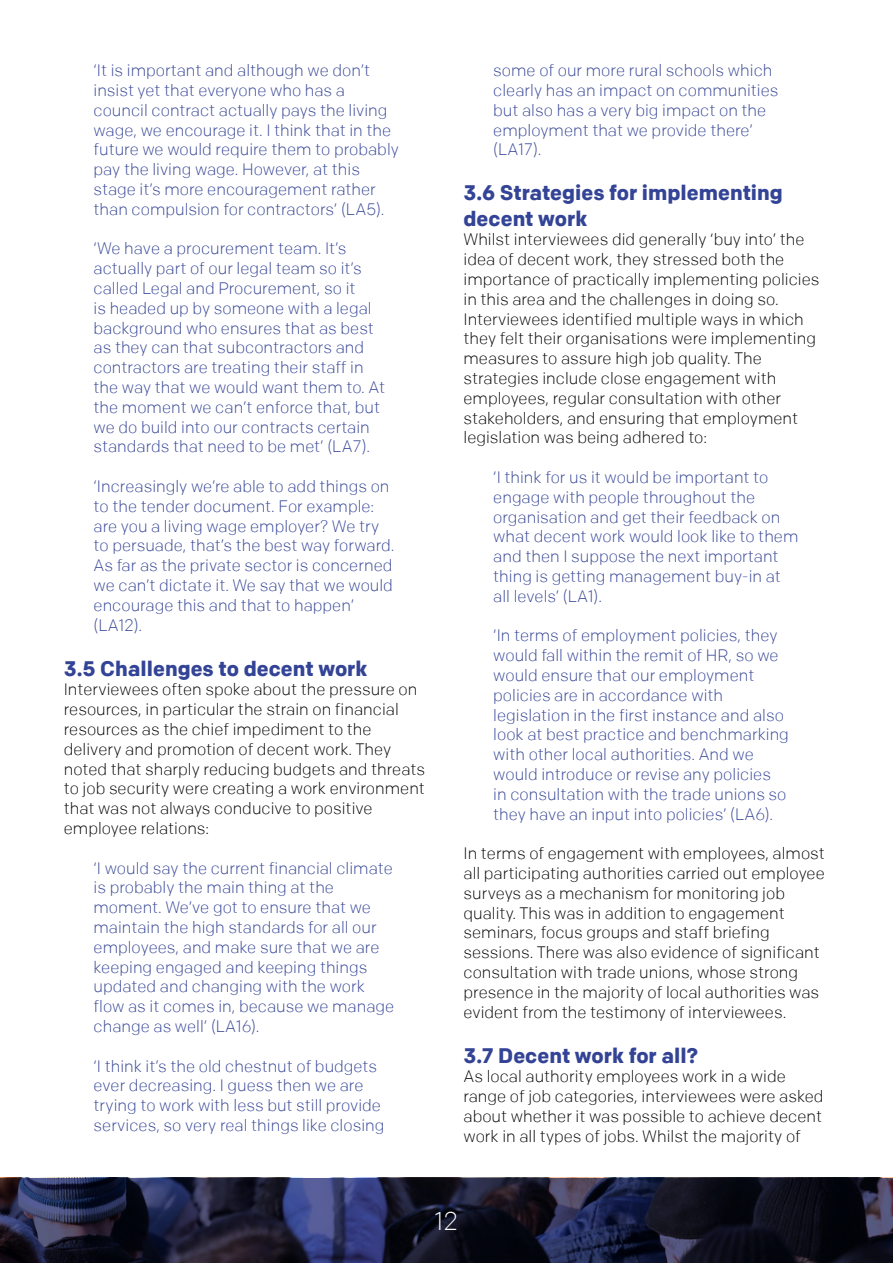
<style>
.page{position:relative;width:893px;height:1263px;background:#fff}
.page>*{position:absolute;margin:0;border:0;box-sizing:border-box;transform-origin:0 0}
.t1{font:300 25.5px "Chrono Web";color:#fff}
.t2{font:700 21px/25.2px "Chrono Web";color:#334395}
.t3{font:300 16.5px/19.8px "Chrono Web";color:#334395}
.t4{font:300 16.5px/19.8px "Chrono Web";color:#000}
</style>
<div class="page">
<svg style="left:0;top:1178px;width:893px;height:85px;background:#1b1d35"></svg>
<p class="t3" style="left:94px;top:61px;width:307px">‘It is important and although we don’t insist yet that everyone who has a council contract actually pays the living wage, we encourage it. I think that in the future we would require them to probably pay the living wage. However, at this stage it’s more encouragement rather than compulsion for contractors’ (LA5).</p>
<p class="t3" style="left:94px;top:239px;width:293px">‘We have a procurement team. It’s actually part of our legal team so it’s called Legal and Procurement, so it<br>is headed up by someone with a legal background who ensures that as best as they can that subcontractors and contractors are treating their staff in the way that we would want them to. At the moment we can’t enforce that, but we do build into our contracts certain standards that need to be met’ (LA7).</p>
<p class="t3" style="left:94px;top:476px;width:302px">‘Increasingly we’re able to add things on to the tender document. For example: are you a living wage employer? We try to persuade, that’s the best way forward.<br>As far as the private sector is concerned we can’t dictate it. We say that we would encourage this and that to happen’ (LA12).</p>
<p class="t2" style="left:64px;top:655px;width:305px">3.5 Challenges to decent work</p>
<p class="t4" style="left:64px;top:680px;width:363px">Interviewees often spoke about the pressure on resources, in particular the strain on financial resources as the chief impediment to the delivery and promotion of decent work. They noted that sharply reducing budgets and threats to job security were creating a work environment that was not always conducive to positive employee relations:</p>
<p class="t3" style="left:94px;top:858px;width:302px">‘I would say the current financial climate is probably the main thing at the moment. We’ve got to ensure that we maintain the high standards for all our employees, and make sure that we are keeping engaged and keeping things updated and changing with the work flow as it comes in, because we manage change as well’ (LA16).</p>
<p class="t3" style="left:94px;top:1056px;width:292px">‘I think it’s the old chestnut of budgets ever decreasing. I guess then we are trying to work with less but still provide services, so very real things like closing</p>
<p class="t3" style="left:493px;top:61px;width:287px">some of our more rural schools which clearly has an impact on communities but also has a very big impact on the employment that we provide there’ (LA17).</p>
<p class="t2" style="left:463px;top:180px;width:321px">3.6 Strategies for implementing decent work</p>
<p class="t4" style="left:463px;top:230px;width:358px">Whilst interviewees did generally ‘buy into’ the idea of decent work, they stressed both the importance of practically implementing policies in this area and the challenges in doing so.<br>Interviewees identified multiple ways in which they felt their organisations were implementing measures to assure high job quality. The strategies include close engagement with employees, regular consultation with other stakeholders, and ensuring that employment legislation was being adhered to:</p>
<p class="t3" style="left:493px;top:467px;width:307px">‘I think for us it would be important to engage with people throughout the organisation and get their feedback on what decent work would look like to them and then I suppose the next important thing is getting management buy-in at all levels’ (LA1).</p>
<p class="t3" style="left:493px;top:626px;width:297px">‘In terms of employment policies, they would fall within the remit of HR, so we would ensure that our employment policies are in accordance with legislation in the first instance and also look at best practice and benchmarking with other local authorities. And we would introduce or revise any policies<br>in consultation with the trade unions so they have an input into policies’ (LA6).</p>
<p class="t4" style="left:463px;top:844px;width:363px">In terms of engagement with employees, almost all participating authorities carried out employee surveys as a mechanism for monitoring job quality. This was in addition to engagement seminars, focus groups and staff briefing sessions. There was also evidence of significant consultation with trade unions, whose strong presence in the majority of local authorities was evident from the testimony of interviewees.</p>
<p class="t2" style="left:463px;top:1042px;width:236px">3.7 Decent work for all?</p>
<p class="t4" style="left:463px;top:1067px;width:362px">As local authority employees work in a wide range of job categories, interviewees were asked about whether it was possible to achieve decent work in all types of jobs. Whilst the majority of</p>
<h1 class="t1" style="left:435px;top:1207px;width:25px">12</h1>
</div>
